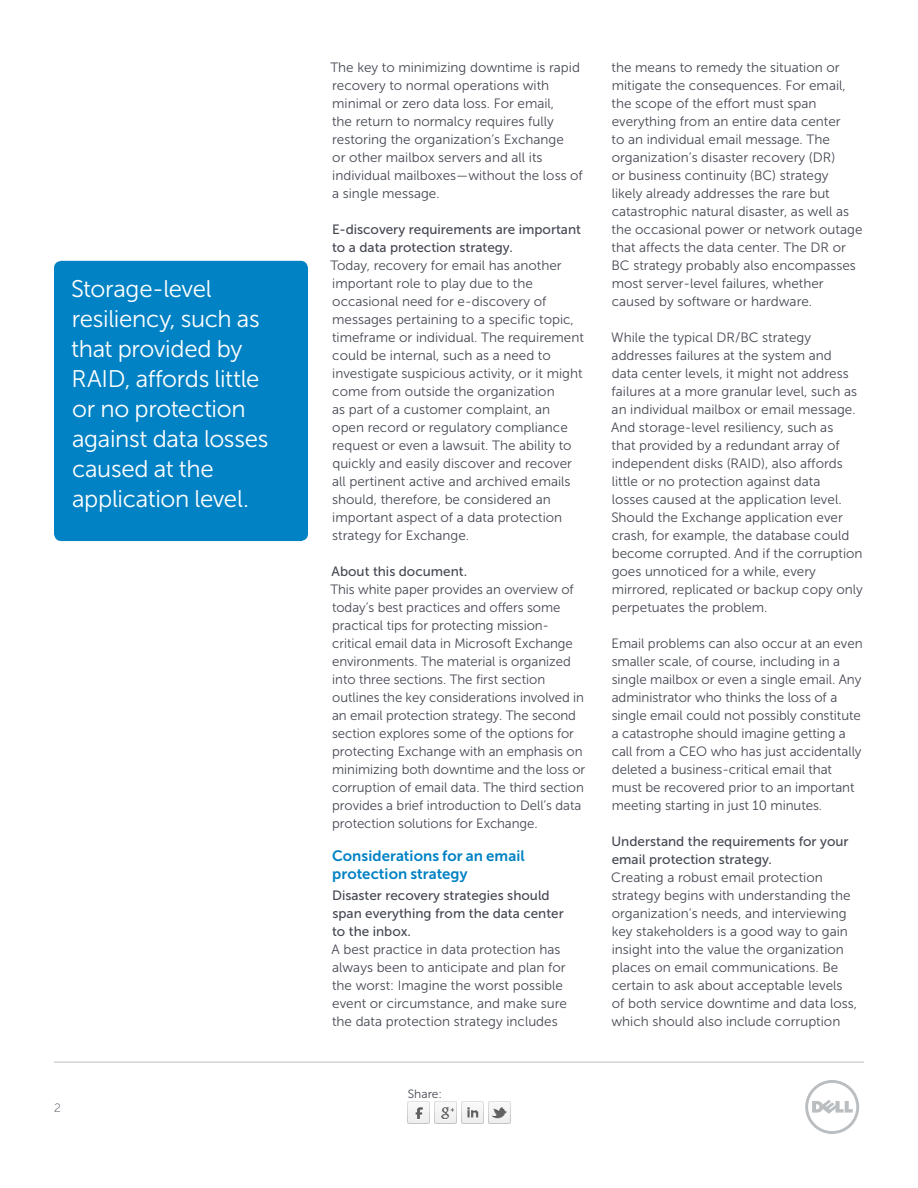
<style>
.page{position:relative;width:918px;height:1188px;background:#fff}
.page>*{position:absolute;margin:0;border:0;box-sizing:border-box;transform-origin:0 0}
.t1{font:24px/30px "Museo Sans For Dell 300";letter-spacing:-.015em;color:#fff}
.t2{font:15px/18px "Museo Sans For Dell 700";letter-spacing:.005em;color:#0082c4}
.t3{font:13.5px/18px "Museo Sans For Dell 300";color:#464953}
.t4{font:13.5px/18px "Museo Sans For Dell 500";color:#464953}
.t5{font:12px "Museo Sans For Dell 300";color:#464953}
.t6{font:12px "Museo Sans For Dell 100";color:#464953}
</style>
<div class="page">
<hr style="left:54px;top:1062px;width:810px;height:1px;background:#bbbec1">
<svg style="left:805px;top:1080px;width:54px;height:54px"></svg>
<div style="left:54px;top:261px;width:254px;height:280px;background:#0082c4;border-radius:7px"></div>
<img style="left:407px;top:1101px;width:22px;height:22px">
<img style="left:434px;top:1101px;width:22px;height:22px">
<img style="left:461px;top:1101px;width:22px;height:22px">
<img style="left:489px;top:1101px;width:22px;height:22px">
<h1 class="t1" style="left:71px;top:274px;width:199px">Storage-level resiliency, such as that provided by<br>RAID, affords little or no protection against data losses caused at the application level.</h1>
<p class="t6" style="left:54px;top:1101px;width:8px">2</p>
<p class="t3" style="left:330px;top:58px;width:254px">The key to minimizing downtime is rapid recovery to normal operations with minimal or zero data loss. For email,<br>the return to normalcy requires fully restoring the organization’s Exchange<br>or other mailbox servers and all its individual mailboxes—without the loss of a single message.</p>
<p class="t4" style="left:332px;top:220px;width:251px">E-discovery requirements are important to a data protection strategy.</p>
<p class="t3" style="left:330px;top:256px;width:255px">Today, recovery for email has another important role to play due to the occasional need for e-discovery of messages pertaining to a specific topic, timeframe or individual. The requirement could be internal, such as a need to investigate suspicious activity, or it might come from outside the organization<br>as part of a customer complaint, an<br>open record or regulatory compliance request or even a lawsuit. The ability to quickly and easily discover and recover all pertinent active and archived emails should, therefore, be considered an important aspect of a data protection strategy for Exchange.</p>
<p class="t4" style="left:332px;top:562px;width:137px">About this document.</p>
<p class="t3" style="left:330px;top:580px;width:257px">This white paper provides an overview of today’s best practices and offers some practical tips for protecting mission&shy;critical email data in Microsoft Exchange environments. The material is organized into three sections. The first section outlines the key considerations involved in an email protection strategy. The second section explores some of the options for protecting Exchange with an emphasis on minimizing both downtime and the loss or corruption of email data. The third section provides a brief introduction to Dell’s data protection solutions for Exchange.</p>
<p class="t2" style="left:332px;top:847px;width:194px">Considerations for an email protection strategy</p>
<p class="t4" style="left:332px;top:886px;width:233px">Disaster recovery strategies should span everything from the data center to the inbox.</p>
<p class="t3" style="left:332px;top:940px;width:237px">A best practice in data protection has always been to anticipate and plan for the worst: Imagine the worst possible event or circumstance, and make sure the data protection strategy includes</p>
<p class="t5" style="left:408px;top:1088px;width:36px">Share:</p>
<p class="t3" style="left:611px;top:58px;width:253px">the means to remedy the situation or mitigate the consequences. For email, the scope of the effort must span everything from an entire data center<br>to an individual email message. The organization’s disaster recovery (DR)<br>or business continuity (BC) strategy<br>likely already addresses the rare but catastrophic natural disaster, as well as the occasional power or network outage that affects the data center. The DR or BC strategy probably also encompasses most server-level failures, whether caused by software or hardware.</p>
<p class="t3" style="left:611px;top:328px;width:253px">While the typical DR/BC strategy addresses failures at the system and<br>data center levels, it might not address failures at a more granular level, such as an individual mailbox or email message.<br>And storage-level resiliency, such as<br>that provided by a redundant array of independent disks (RAID), also affords little or no protection against data<br>losses caused at the application level.<br>Should the Exchange application ever crash, for example, the database could become corrupted. And if the corruption goes unnoticed for a while, every mirrored, replicated or backup copy only perpetuates the problem.</p>
<p class="t3" style="left:611px;top:634px;width:253px">Email problems can also occur at an even smaller scale, of course, including in a single mailbox or even a single email. Any administrator who thinks the loss of a single email could not possibly constitute a catastrophe should imagine getting a call from a CEO who has just accidentally deleted a business-critical email that must be recovered prior to an important meeting starting in just 10 minutes.</p>
<p class="t4" style="left:612px;top:832px;width:239px">Understand the requirements for your email protection strategy.</p>
<p class="t3" style="left:611px;top:868px;width:247px">Creating a robust email protection strategy begins with understanding the organization’s needs, and interviewing key stakeholders is a good way to gain insight into the value the organization places on email communications. Be certain to ask about acceptable levels of both service downtime and data loss, which should also include corruption</p>
</div>
